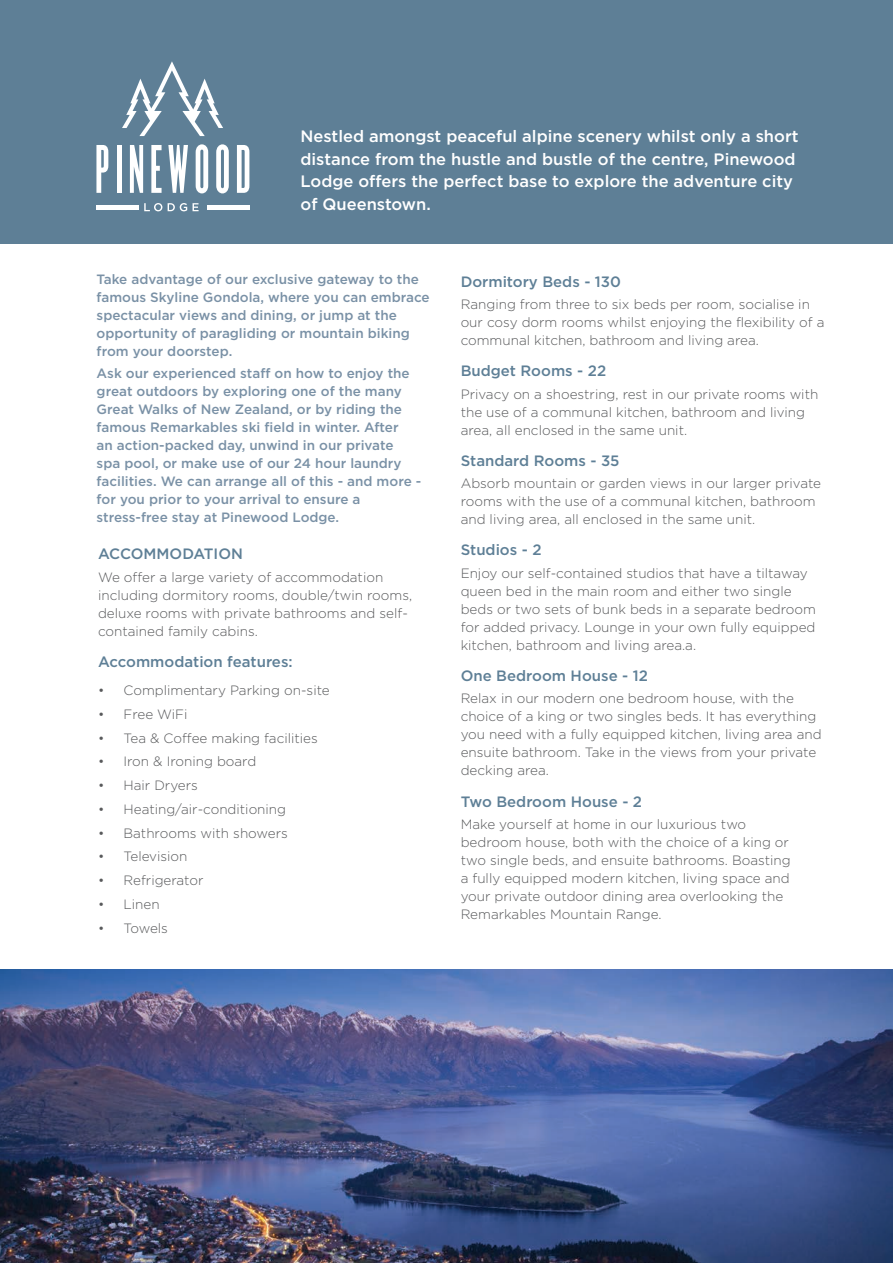
<style>
.page{position:relative;width:893px;height:1263px;background:#fff}
.page>*{position:absolute;margin:0;border:0;box-sizing:border-box;transform-origin:0 0}
.Body{font:500 16.5px/22.5px "Gotham HTF";color:#fff}
.Menu_sub_header{font:500 15px "Gotham HTF";color:#5e7f96}
.Body-2{font:500 15px "Gotham HTF";color:#5e7f96}
.Body-3{font:300 13.5px/18px "Gotham HTF";color:#58595b}
.Body-4{font:500 13.5px/18px "Gotham HTF";color:#7a91a6}
.Menu_sub_header-2{font:300 13.5px/18px "Gotham HTF";color:#58595b}
</style>
<div class="page">
<img style="left:0;top:969px;width:893px;height:294px">
<div style="left:0;top:0;width:893px;height:243px;background:#5e7f96"></div>
<hr style="left:96px;top:205px;width:43px;height:4px;background:#fff">
<hr style="left:208px;top:205px;width:42px;height:4px;background:#fff">
<svg style="left:96px;top:145px;width:12px;height:48px"></svg>
<hr style="left:117px;top:145px;width:4px;height:48px;background:#fff">
<svg style="left:130px;top:145px;width:13px;height:48px"></svg>
<svg style="left:151px;top:145px;width:11px;height:48px"></svg>
<svg style="left:168px;top:145px;width:20px;height:48px"></svg>
<svg style="left:196px;top:144px;width:12px;height:49px"></svg>
<svg style="left:216px;top:144px;width:13px;height:49px"></svg>
<svg style="left:237px;top:145px;width:12px;height:48px"></svg>
<svg style="left:144px;top:203px;width:18px;height:8px"></svg>
<svg style="left:168px;top:203px;width:19px;height:8px"></svg>
<svg style="left:193px;top:203px;width:6px;height:8px"></svg>
<svg style="left:122px;top:61px;width:101px;height:75px"></svg>
<p class="Body" style="left:300px;top:125px;width:500px">Nestled amongst peaceful alpine scenery whilst only a short distance from the hustle and bustle of the centre, Pinewood Lodge offers the perfect base to explore the adventure city of Queenstown.</p>
<p class="Body-4" style="left:97px;top:270px;width:335px">Take advantage of our exclusive gateway to the famous Skyline Gondola, where you can embrace spectacular views and dining, or jump at the opportunity of paragliding or mountain biking from your doorstep.</p>
<p class="Body-4" style="left:97px;top:364px;width:326px">Ask our experienced staff on how to enjoy the great outdoors by exploring one of the many Great Walks of New Zealand, or by riding the famous Remarkables ski field in winter. After<br>an action-packed day, unwind in our private<br>spa pool, or make use of our 24 hour laundry facilities. We can arrange all of this - and more - for you prior to your arrival to ensure a stress-free stay at Pinewood Lodge.</p>
<p class="Menu_sub_header" style="left:98px;top:546px;width:146px">ACCOMMODATION</p>
<p class="Body-3" style="left:98px;top:568px;width:316px">We offer a large variety of accommodation including dormitory rooms, double/twin rooms, deluxe rooms with private bathrooms and self&shy;contained family cabins.</p>
<p class="Menu_sub_header" style="left:98px;top:653px;width:196px">Accommodation features:</p>
<p class="Body-3" style="left:98px;top:681px;width:233px">• Complimentary Parking on-site</p>
<p class="Body-3" style="left:98px;top:705px;width:91px">• Free WiFi</p>
<p class="Body-3" style="left:98px;top:729px;width:221px">• Tea &amp; Coffee making facilities</p>
<p class="Body-3" style="left:98px;top:752px;width:160px">• Iron &amp; Ironing board</p>
<p class="Body-3" style="left:98px;top:776px;width:101px">• Hair Dryers</p>
<p class="Body-3" style="left:98px;top:800px;width:190px">• Heating/air-conditioning</p>
<p class="Body-3" style="left:98px;top:824px;width:191px">• Bathrooms with showers</p>
<p class="Body-3" style="left:98px;top:847px;width:91px">• Television</p>
<p class="Body-3" style="left:98px;top:871px;width:107px">• Refrigerator</p>
<p class="Body-3" style="left:98px;top:895px;width:63px">• Linen</p>
<p class="Body-3" style="left:98px;top:919px;width:71px">• Towels</p>
<p class="Menu_sub_header" style="left:461px;top:273px;width:162px">Dormitory Beds - 130</p>
<p class="Body-3" style="left:461px;top:295px;width:365px">Ranging from three to six beds per room, socialise in our cosy dorm rooms whilst enjoying the flexibility of a communal kitchen, bathroom and living area.</p>
<p class="Body-2" style="left:461px;top:363px;width:147px">Budget Rooms - 22</p>
<p class="Body-3" style="left:461px;top:385px;width:359px">Privacy on a shoestring, rest in our private rooms with the use of a communal kitchen, bathroom and living area, all enclosed in the same unit.</p>
<p class="Menu_sub_header" style="left:461px;top:452px;width:160px">Standard Rooms - 35</p>
<p class="Body-3" style="left:461px;top:474px;width:362px">Absorb mountain or garden views in our larger private rooms with the use of a communal kitchen, bathroom and living area, all enclosed in the same unit.</p>
<p class="Menu_sub_header" style="left:461px;top:542px;width:82px">Studios - 2</p>
<p class="Body-3" style="left:461px;top:564px;width:357px">Enjoy our self-contained studios that have a tiltaway queen bed in the main room and either two single beds or two sets of bunk beds in a separate bedroom for added privacy. Lounge in your own fully equipped kitchen, bathroom and living area.a.</p>
<p class="Menu_sub_header" style="left:461px;top:667px;width:189px">One Bedroom House - 12</p>
<p class="Menu_sub_header-2" style="left:461px;top:689px;width:362px">Relax in our modern one bedroom house, with the choice of a king or two singles beds. It has everything you need with a fully equipped kitchen, living area and ensuite bathroom. Take in the views from your private decking area.</p>
<p class="Menu_sub_header" style="left:461px;top:793px;width:183px">Two Bedroom House - 2</p>
<p class="Body-3" style="left:461px;top:815px;width:332px">Make yourself at home in our luxurious two bedroom house, both with the choice of a king or two single beds, and ensuite bathrooms. Boasting a fully equipped modern kitchen, living space and your private outdoor dining area overlooking the Remarkables Mountain Range.</p>
</div>
